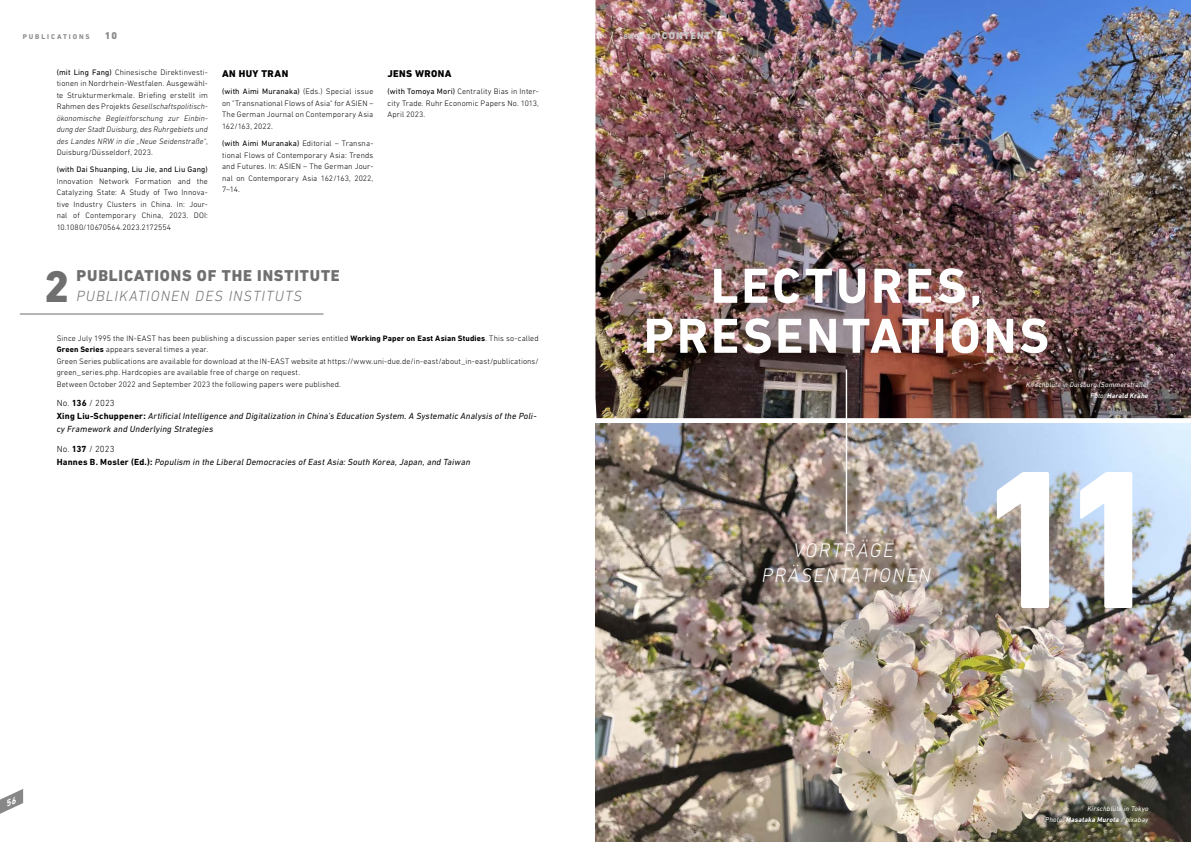
<style>
.page{position:relative;width:1191px;height:842px;background:#fff}
.page>*{position:absolute;margin:0;border:0;box-sizing:border-box;transform-origin:0 0}
.t1{font:700 200px "DIN Next LT Pro";color:#fff}
.t2{font:700 50px/50px "DIN Next LT Pro";letter-spacing:.06em;color:#fff;text-align:center}
.t3{font:800 45px "DIN Next LT Pro";color:#706f6f}
.t4{font:italic 300 20px/25px "DIN Next LT Pro";letter-spacing:.075em;color:#fff;text-align:center}
.t5{font:800 16px "DIN Next LT Pro";letter-spacing:.05em;color:#706f6f}
.t6{font:italic 300 15px "DIN Next LT Pro";letter-spacing:.07em;color:#706f6f}
.t7{font:800 10px "DIN Next LT Pro";letter-spacing:.045em;color:#000}
.t8{font:800 10px "DIN Next LT Pro";letter-spacing:.115em;color:#c6c6c6}
.t9{font:800 10px "DIN Next LT Pro";color:#878787}
.t10{font:italic 9px/13px "DIN Next LT Pro";letter-spacing:.02em;color:#000}
.t11{font:300 8px/11.5px "DIN Next LT Pro";letter-spacing:.015em;color:#000;text-align:justify}
.t12{font:8px "DIN Next LT Pro";letter-spacing:.015em;color:#000}
.t13{font:italic 7px/11.2px "DIN Next LT Pro";letter-spacing:.02em;color:#fff;text-align:right}
.t14{font:700 7px "DIN Next LT Pro";color:#878787}
.s1{font-weight:400}
.s2{font-style:italic}
.s3{font-weight:700}
.s4{font-weight:300;font-style:normal}
.s5{font-weight:700;font-style:normal}
.s6{font-weight:700;font-size:7px}
</style>
<div class="page">
<hr style="left:20px;top:314px;width:303px;height:1px;background:#706f6f">
<img style="left:595px;top:424px;width:596px;height:418px">
<img style="left:595px;top:0;width:596px;height:418px">
<hr style="left:845px;top:369px;width:2px;height:165px;background:#fff">
<svg style="left:0;top:789px;width:23px;height:25px"></svg>
<p class="t14" style="left:23px;top:32px;width:13px">P ubl</p>
<p class="t14" style="left:47px;top:32px;width:10px">i cat</p>
<p class="t14" style="left:69px;top:32px;width:11px">i ons</p>
<p class="t9" style="left:105px;top:29px;width:14px">10</p>
<p class="t11" style="left:57px;top:66px;width:153px"><span class="s1">(mit Ling Fang)</span> Chinesische Direktinvesti&shy;tionen in Nordrhein-Westfalen. Ausgewähl&shy;te Strukturmerkmale. Briefing erstellt im Rahmen des Projekts <span class="s2">Gesellschaftspolitisch&shy;ökonomische Begleitforschung zur Einbin&shy;dung der Stadt Duisburg, des Ruhrgebiets und des Landes NRW in die „Neue Seidenstraße“</span>, Duisburg/Düsseldorf, 2023.</p>
<p class="t12" style="left:57px;top:165px;width:153px">(with Dai Shuanping, Liu Jie, and Liu Gang)</p>
<p class="t11" style="left:57px;top:175px;width:153px">Innovation Network Formation and the Catalyzing State: A Study of Two Innova&shy;tive Industry Clusters in China. In: Jour&shy;nal of Contemporary China, 2023. DOI:<br>10.1080/10670564.2023.2172554</p>
<p class="t7" style="left:222px;top:68px;width:68px">AN HUY TRAN</p>
<p class="t11" style="left:222px;top:86px;width:153px"><span class="s1">(with Aimi Muranaka)</span> (Eds.) Special issue on "Transnational Flows of Asia" for ASIEN – The German Journal on Contemporary Asia 162/163, 2022.</p>
<p class="t11" style="left:222px;top:137px;width:153px"><span class="s1">(with Aimi Muranaka)</span> Editorial – Transna&shy;tional Flows of Contemporary Asia: Trends and Futures. In: ASIEN – The German Jour&shy;nal on Contemporary Asia 162/163, 2022, 7–14.</p>
<p class="t7" style="left:387px;top:68px;width:66px">JENS WRONA</p>
<p class="t11" style="left:387px;top:86px;width:153px"><span class="s1">(with Tomoya Mori)</span> Centrality Bias in Inter&shy;city Trade. Ruhr Economic Papers No. 1013, April 2023.</p>
<h3 class="t5" style="left:77px;top:266px;width:265px">PUBLICATIONS OF THE INSTITUTE</h3>
<h3 class="t6" style="left:77px;top:287px;width:227px">PUBLIKATIONEN DES INSTITUTS</h3>
<p class="t11" style="left:57px;top:332px;width:483px;text-align:left">Since July 1995 the IN-EAST has been publishing a discussion paper series entitled <span class="s3">Working Paper on East Asian Studies</span>. This so-called <span class="s3">Green Series</span> appears several times a year.<br>Green Series publications are available for download at the IN-EAST website at https://www.uni-due.de/in-east/about_in-east/publications/ green_series.php. Hardcopies are available free of charge on request.<br>Between October 2022 and September 2023 the following papers were published.</p>
<p class="t10" style="left:57px;top:397px;width:481px"><span class="s4">No.</span> <span class="s5">136</span> <span class="s4">/ 2023<br></span><span class="s5">Xing Liu-Schuppener:</span> Artificial Intelligence and Digitalization in China’s Education System. A Systematic Analysis of the Poli&shy;cy Framework and Underlying Strategies</p>
<p class="t10" style="left:57px;top:442px;width:415px"><span class="s4">No.</span> <span class="s5">137</span> <span class="s4">/ 2023<br></span><span class="s5">Hannes B. Mosler (Ed.):</span> Populism in the Liberal Democracies of East Asia: South Korea, Japan, and Taiwan</p>
<h3 class="t3" style="left:44px;top:260px;width:27px">2</h3>
<p class="t8" style="left:624px;top:29px;width:88px"><span class="s6">BACK TO</span> CONTENT</p>
<h2 class="t2" style="left:644px;top:261px;width:407px">LECTURES,<br>PRESENTATIONS</h2>
<h3 class="t4" style="left:762px;top:538px;width:171px">VORTRÄGE,<br>PRÄSENTATIONEN</h3>
<p class="t13" style="left:1026px;top:379px;width:124px">Kirschblüte in Duisburg (Sommerstraße)<br>Foto: <span class="s3">Harald Krähe</span></p>
<h1 class="t1" style="left:972px;top:423px;width:196px">11</h1>
<p class="t13" style="left:1045px;top:803px;width:105px">Kirschblüte in Tokyo<br>Photo: <span class="s3">Masataka Murota</span> / pixabay</p>
</div>
